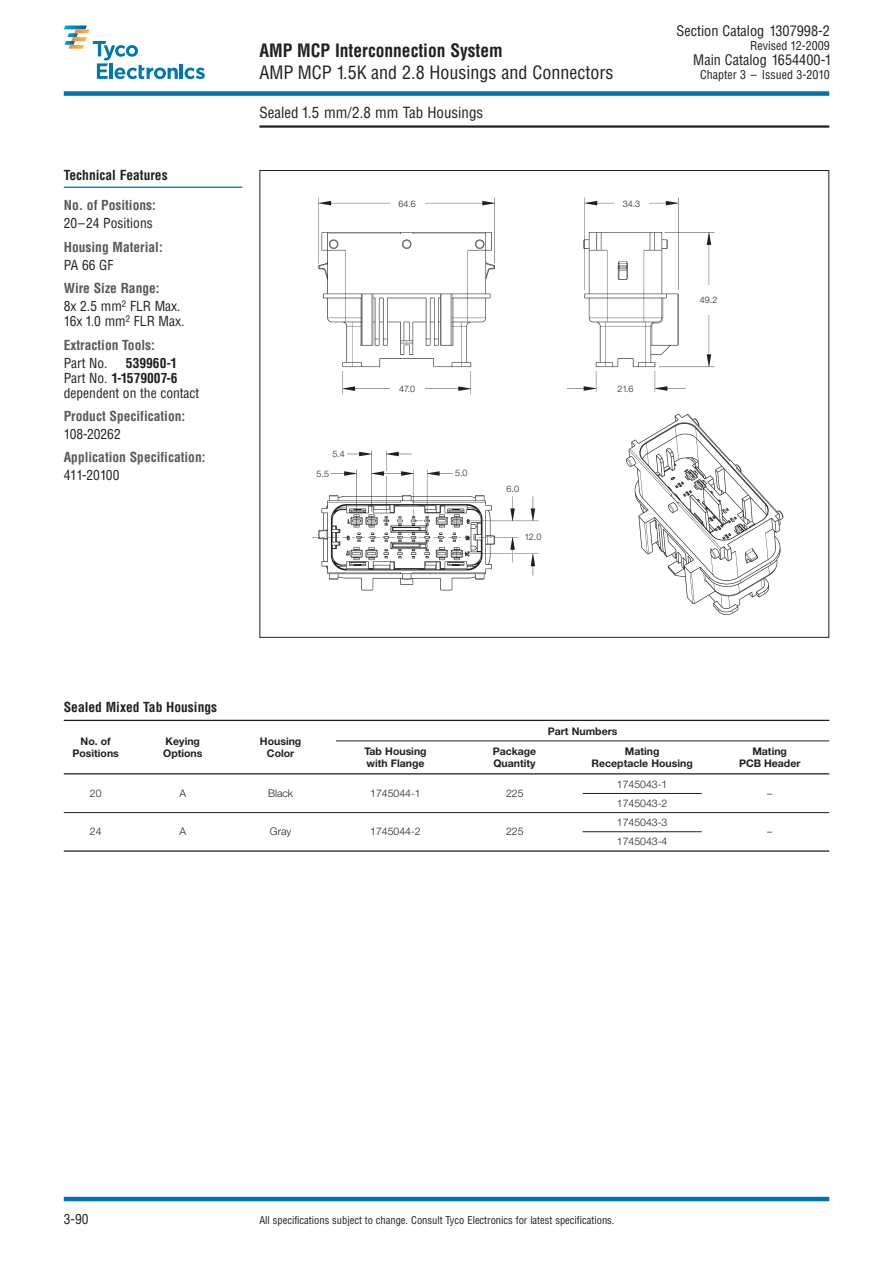
<style>
.page{position:relative;width:893px;height:1263px;background:#fff}
.page>*{position:absolute;margin:0;border:0;box-sizing:border-box;transform-origin:0 0}
.t1{font:condensed 18px "Helvetica";color:#231f20}
.t2{font:700 condensed 18px "Helvetica";color:#231f20}
.t3{font:condensed 15px "Helvetica";color:#231f20}
.t4{font:condensed 14.25px "Helvetica";color:#231f20}
.t5{font:700 condensed 13.5px/18px "Helvetica";color:#58595b}
.t6{font:condensed 13.5px/15px "Helvetica";color:#231f20}
.t7{font:700 condensed 13.5px "Helvetica";color:#231f20}
.t8{font:condensed 12px "Helvetica";color:#231f20}
.t9{font:700 10.5px/12px "Helvetica Neue";color:#231f20;text-align:center}
.t10{font:condensed 10.5px "Helvetica";color:#231f20}
.t11{font:300 10.5px "Helvetica Neue";color:#231f20}
.t12{font:300 9px "Helvetica Neue";color:#231f20}
.s1{font-weight:400;color:#231f20}
.s2{font-weight:700;color:#fff}
.s3{font-weight:700}
.s4{color:#fff}
</style>
<div class="page">
<hr style="left:259px;top:125px;width:570px;height:3px;background:#231f20">
<div style="left:64px;top:91px;width:765px;height:5px;background:#0072ae"></div>
<svg style="left:64px;top:26px;width:141px;height:53px"></svg>
<hr style="left:64px;top:1197px;width:765px;height:4px;background:#0072ae">
<hr style="left:64px;top:187px;width:178px;height:1px;background:#0072ae">
<hr style="left:336px;top:740px;width:493px;height:1px;background:#231f20">
<hr style="left:64px;top:720px;width:765px;height:1px;background:#231f20">
<hr style="left:64px;top:773px;width:765px;height:1px;background:#231f20">
<hr style="left:583px;top:793px;width:119px;height:1px;background:#231f20">
<hr style="left:64px;top:812px;width:765px;height:1px;background:#231f20">
<hr style="left:583px;top:831px;width:119px;height:1px;background:#231f20">
<hr style="left:64px;top:850px;width:765px;height:2px;background:#231f20">
<img style="left:311px;top:197px;width:473px;height:418px">
<div style="left:390px;top:195px;width:34px;height:17px;background:#fff"></div>
<div style="left:502px;top:482px;width:21px;height:13px;background:#fff"></div>
<div style="left:522px;top:530px;width:22px;height:13px;background:#fff"></div>
<div style="left:455px;top:467px;width:21px;height:12px;background:#fff"></div>
<div style="left:304px;top:467px;width:25px;height:13px;background:#fff"></div>
<div style="left:319px;top:448px;width:26px;height:12px;background:#fff"></div>
<div style="left:696px;top:285px;width:25px;height:30px;background:#fff"></div>
<div style="left:608px;top:380px;width:34px;height:17px;background:#fff"></div>
<div style="left:390px;top:380px;width:34px;height:17px;background:#fff"></div>
<div style="left:614px;top:195px;width:34px;height:17px;background:#fff"></div>
<p class="t7" style="left:64px;top:170px;width:105px">Technical Features</p>
<p class="t5" style="left:64px;top:197px;width:94px">No. of Positions:</p>
<p class="t6" style="left:64px;top:217px;width:90px">20–24 Positions</p>
<p class="t5" style="left:64px;top:239px;width:100px">Housing Material:</p>
<p class="t6" style="left:64px;top:258px;width:51px">PA 66 GF</p>
<p class="t5" style="left:64px;top:280px;width:118px">Wire Size Range:<br><span class="s1">8x 2.5 mm</span><sup>2</sup> <span class="s1">FLR Max.</span></p>
<p class="t5" style="left:64px;top:310px;width:122px;line-height:23.5px"><span class="s1">16x 1.0 mm</span><sup>2</sup> <span class="s1">FLR Max.<br></span>Extraction Tools:</p>
<p class="t6" style="left:64px;top:356px;width:137px">Part No. <span class="s2">1-</span> <span class="s3">539960-1<br></span>Part No. <span class="s3">1-1579007-6 </span>dependent on the contact</p>
<p class="t5" style="left:64px;top:408px;width:123px">Product Specification:</p>
<p class="t6" style="left:64px;top:428px;width:59px">108-20262</p>
<p class="t5" style="left:64px;top:450px;width:143px">Application Specification:</p>
<p class="t6" style="left:64px;top:469px;width:57px">411-20100</p>
<h1 class="t2" style="left:259px;top:43px;width:245px">AMP MCP Interconnection System</h1>
<h1 class="t1" style="left:259px;top:65px;width:355px">AMP MCP 1.5K and 2.8 Housings and Connectors</h1>
<p class="t3" style="left:259px;top:106px;width:225px">Sealed 1.5 mm/2.8 mm Tab Housings</p>
<p class="t12" style="left:398px;top:201px;width:19px">64.6</p>
<p class="t12" style="left:623px;top:200px;width:19px">34.3</p>
<p class="t12" style="left:332px;top:451px;width:14px">5.4</p>
<p class="t12" style="left:399px;top:385px;width:18px">47.0</p>
<p class="t12" style="left:617px;top:385px;width:18px">21.6</p>
<p class="t12" style="left:317px;top:470px;width:14px">5.5</p>
<p class="t12" style="left:455px;top:470px;width:14px">5.0</p>
<p class="t12" style="left:506px;top:486px;width:14px">6.0</p>
<p class="t12" style="left:525px;top:533px;width:18px">12.0</p>
<p class="t4" style="left:676px;top:26px;width:157px">Section Catalog 1307998-2<span class="s4">.</span></p>
<p class="t8" style="left:750px;top:41px;width:83px">Revised 12-2009<span class="s4">.</span></p>
<p class="t4" style="left:693px;top:55px;width:140px">Main Catalog 1654400-1</p>
<p class="t8" style="left:700px;top:70px;width:133px">Chapter 3 – Issued 3-2010<span class="s4">.</span></p>
<p class="t12" style="left:700px;top:297px;width:19px">49.2</p>
<p class="t7" style="left:64px;top:702px;width:155px">Sealed Mixed Tab Housings</p>
<p class="t9" style="left:72px;top:736px;width:48px">No. of<br>Positions</p>
<p class="t9" style="left:163px;top:736px;width:41px;text-align:left">Keying<br>Options</p>
<p class="t9" style="left:260px;top:736px;width:43px">Housing<br>Color</p>
<p class="t9" style="left:548px;top:726px;width:71px">Part Numbers</p>
<p class="t9" style="left:364px;top:746px;width:64px">Tab Housing</p>
<p class="t9" style="left:493px;top:746px;width:45px">Package</p>
<p class="t9" style="left:625px;top:746px;width:36px">Mating</p>
<p class="t9" style="left:752px;top:746px;width:36px">Mating</p>
<p class="t9" style="left:366px;top:758px;width:60px">with Flange</p>
<p class="t9" style="left:493px;top:758px;width:44px">Quantity</p>
<p class="t9" style="left:591px;top:758px;width:103px">Receptacle Housing</p>
<p class="t9" style="left:739px;top:758px;width:63px">PCB Header</p>
<p class="t11" style="left:90px;top:789px;width:13px">20</p>
<p class="t11" style="left:180px;top:789px;width:8px">A</p>
<p class="t11" style="left:268px;top:789px;width:27px">Black</p>
<p class="t11" style="left:370px;top:789px;width:52px">1745044-1</p>
<p class="t11" style="left:506px;top:789px;width:19px">225</p>
<p class="t11" style="left:90px;top:828px;width:13px">24</p>
<p class="t11" style="left:180px;top:828px;width:8px">A</p>
<p class="t11" style="left:270px;top:828px;width:23px">Gray</p>
<p class="t11" style="left:370px;top:828px;width:52px">1745044-2</p>
<p class="t11" style="left:506px;top:828px;width:19px">225</p>
<p class="t11" style="left:617px;top:780px;width:52px">1745043-1</p>
<p class="t11" style="left:617px;top:799px;width:52px">1745043-2</p>
<p class="t11" style="left:617px;top:819px;width:52px">1745043-3</p>
<p class="t11" style="left:617px;top:838px;width:52px">1745043-4</p>
<p class="t11" style="left:767px;top:789px;width:7px">–</p>
<p class="t11" style="left:767px;top:828px;width:7px">–</p>
<p class="t6" style="left:64px;top:1213px;width:26px">3-90</p>
<p class="t10" style="left:259px;top:1216px;width:357px">All specifications subject to change. Consult Tyco Electronics for latest specifications.</p>
</div>
